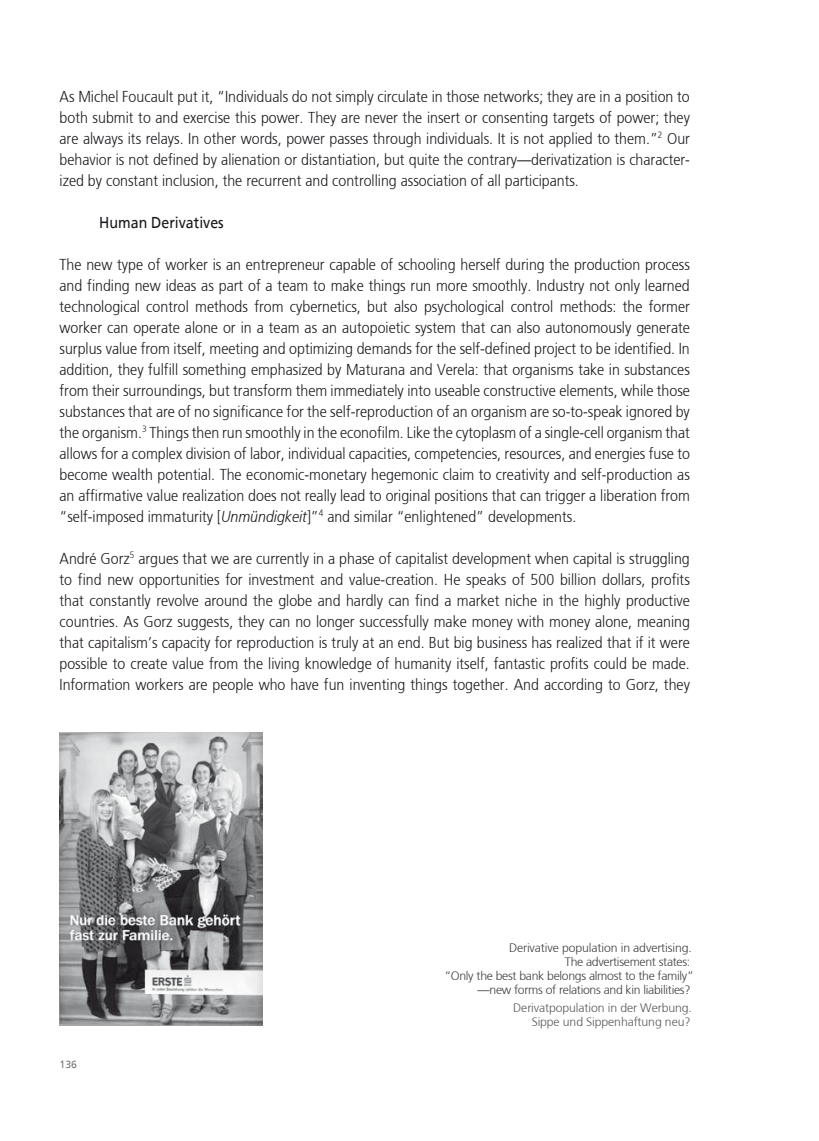
<style>
.page{position:relative;width:819px;height:1141px;background:#fff}
.page>*{position:absolute;margin:0;border:0;box-sizing:border-box;transform-origin:0 0}
.t1{font:300 15.75px/21px "Frutiger";color:#1a171c;text-align:justify;scale:.9 1}
.t2{font:15.75px "Frutiger";color:#1a171c;scale:.9 1}
.t3{font:300 12.25px/14px "Frutiger";letter-spacing:-.025em;color:#3e3e40;text-align:right}
.t4{font:300 12.25px/14px "Frutiger";letter-spacing:-.01em;color:#58585a;text-align:right}
.t5{font:10.5px "Frutiger";color:#7c7d7f}
.s1{font-style:italic}
</style>
<div class="page">
<img style="left:60px;top:733px;width:202px;height:293px">
<p class="t1" style="left:60px;top:86px;width:702px">As Michel Foucault put it, “Individuals do not simply circulate in those networks; they are in a position to both submit to and exercise this power. They are never the insert or consenting targets of power; they are always its relays. In other words, power passes through individuals. It is not applied to them.”<sup>2</sup> Our behavior is not defined by alienation or distantiation, but quite the contrary—derivatization is character&shy;ized by constant inclusion, the recurrent and controlling association of all participants.</p>
<p class="t2" style="left:99px;top:213px;width:140px">Human Derivatives</p>
<p class="t1" style="left:60px;top:254px;width:702px">The new type of worker is an entrepreneur capable of schooling herself during the production process and finding new ideas as part of a team to make things run more smoothly. Industry not only learned technological control methods from cybernetics, but also psychological control methods: the former worker can operate alone or in a team as an autopoietic system that can also autonomously generate surplus value from itself, meeting and optimizing demands for the self-defined project to be identified. In addition, they fulfill something emphasized by Maturana and Verela: that organisms take in substances from their surroundings, but transform them immediately into useable constructive elements, while those substances that are of no significance for the self-reproduction of an organism are so-to-speak ignored by the organism.<sup>3</sup> Things then run smoothly in the econofilm. Like the cytoplasm of a single-cell organism that allows for a complex division of labor, individual capacities, competencies, resources, and energies fuse to become wealth potential. The economic-monetary hegemonic claim to creativity and self-production as an affirmative value realization does not really lead to original positions that can trigger a liberation from “self-imposed immaturity [<span class="s1">Unmündigkeit</span>]”<sup>4</sup> and similar “enlightened” developments.</p>
<p class="t1" style="left:60px;top:548px;width:702px">André Gorz<sup>5</sup> argues that we are currently in a phase of capitalist development when capital is struggling to find new opportunities for investment and value-creation. He speaks of 500 billion dollars, profits that constantly revolve around the globe and hardly can find a market niche in the highly productive countries. As Gorz suggests, they can no longer successfully make money with money alone, meaning that capitalism’s capacity for reproduction is truly at an end. But big business has realized that if it were possible to create value from the living knowledge of humanity itself, fantastic profits could be made.<br>Information workers are people who have fun inventing things together. And according to Gorz, they</p>
<p class="t5" style="left:60px;top:1058px;width:19px">136</p>
<p class="t3" style="left:444px;top:941px;width:251px">Derivative population in advertising.<br>The advertisement states:<br>“Only the best bank belongs almost to the family” —new forms of relations and kin liabilities?</p>
<p class="t4" style="left:513px;top:1000px;width:180px">Derivatpopulation in der Werbung.<br>Sippe und Sippenhaftung neu?</p>
</div>
